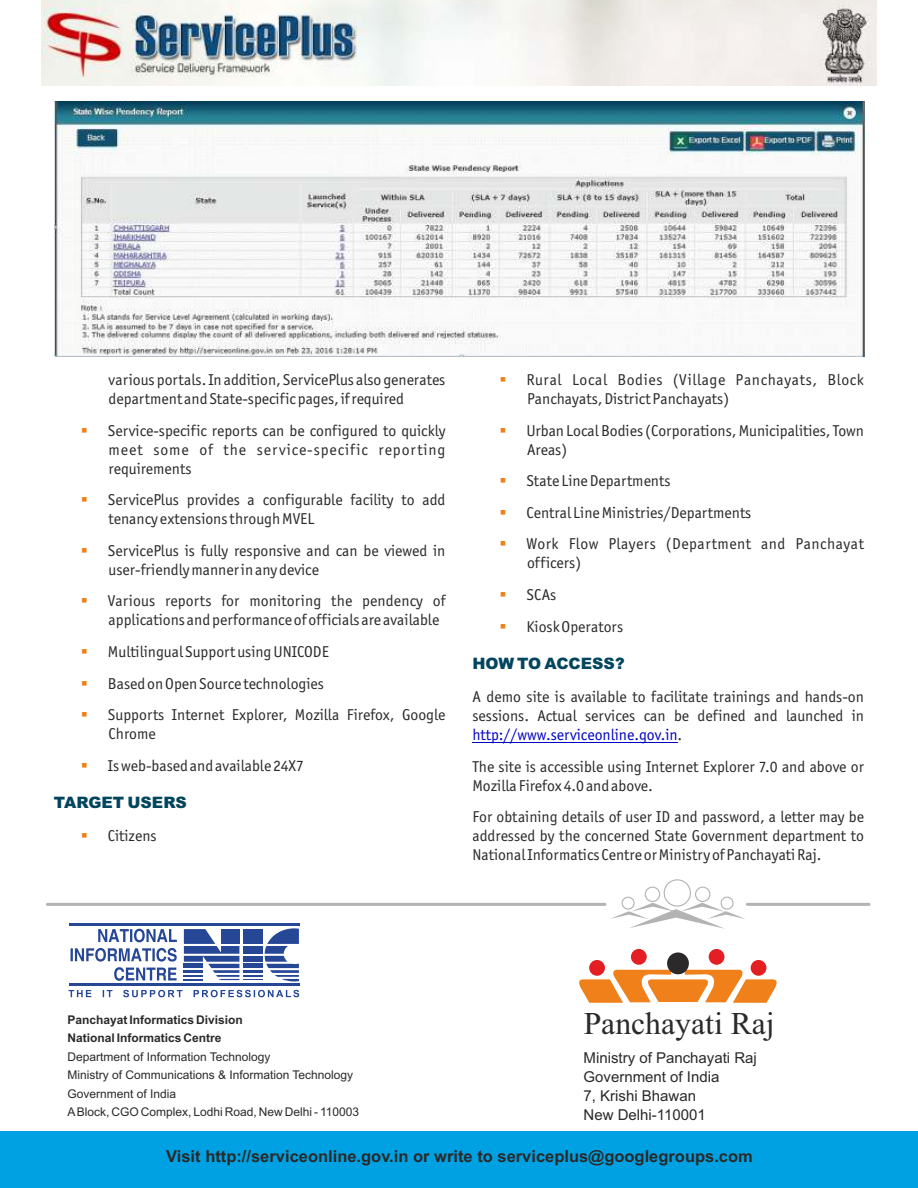
<style>
.page{position:relative;width:918px;height:1188px;background:#fff}
.page>*{position:absolute;margin:0;border:0;box-sizing:border-box;transform-origin:0 0}
.t1{font:31.65px "Times New Roman";color:#2b2929}
.t2{font:700 16.5px "Arial";color:#2b2929}
.t3{font:15.75px/19px "Officina Sans ITCTT Book";color:#2b2929}
.t4{font:15.75px/19px "Officina Sans ITCTT Book";letter-spacing:.04em;color:#2b2929}
.t5{font:15.75px/31.7px "Wingdings";color:#f0801a;text-align:justify}
.t6{font:900 15.75px "Arial";color:#03455e}
.t7{font:900 15.75px "Arial";color:#00455e}
.t8{font:15px/18.9px "Arial";color:#2b2929}
.t9{font:12px/18.5px "Arial";color:#2b2929}
.t10{font:700 12px/18.5px "Arial";color:#2b2929}
.s1{color:#0000c4}
</style>
<div class="page">
<div style="left:0;top:1131px;width:918px;height:57px;background:#00a1e3"></div>
<hr style="left:472px;top:742px;width:206px;height:1px;background:#0000c4">
<hr style="left:70px;top:924px;width:230px;height:2px;background:#264796">
<hr style="left:70px;top:983px;width:230px;height:3px;background:#264796">
<svg style="left:69px;top:990px;width:230px;height:7px"></svg>
<svg style="left:184px;top:928px;width:115px;height:53px"></svg>
<svg style="left:71px;top:929px;width:106px;height:52px"></svg>
<div style="left:589px;top:960px;width:16px;height:16px;background:#e31f24;border-radius:50%"></div>
<div style="left:631px;top:949px;width:16px;height:16px;background:#e31f24;border-radius:50%"></div>
<div style="left:709px;top:949px;width:15px;height:16px;background:#e31f24;border-radius:50%"></div>
<div style="left:751px;top:960px;width:15px;height:16px;background:#e31f24;border-radius:50%"></div>
<svg style="left:579px;top:969px;width:198px;height:34px"></svg>
<div style="left:667px;top:952px;width:22px;height:22px;background:#2b2929;border-radius:50%"></div>
<svg style="left:611px;top:903px;width:134px;height:26px"></svg>
<div style="left:622px;top:897px;width:13px;height:13px;border:1px solid #b3b3b3;border-radius:50%"></div>
<div style="left:721px;top:897px;width:13px;height:13px;border:1px solid #b3b3b3;border-radius:50%"></div>
<div style="left:645px;top:887px;width:15px;height:15px;border:1px solid #b3b3b3;border-radius:50%"></div>
<div style="left:695px;top:887px;width:15px;height:15px;border:1px solid #b3b3b3;border-radius:50%"></div>
<div style="left:664px;top:879px;width:27px;height:28px;border:1px solid #b3b3b3;border-radius:50%"></div>
<hr style="left:47px;top:903px;width:558px;height:3px;background:#b3b3b3">
<hr style="left:747px;top:903px;width:122px;height:3px;background:#b3b3b3">
<img style="left:42px;top:0;width:834px;height:86px">
<img style="left:54px;top:101px;width:810px;height:256px">
<p class="t3" style="left:109px;top:370px;width:338px">various portals. In addition, ServicePlus also generates department and State-specific pages, if required</p>
<p class="t3" style="left:108px;top:421px;width:339px;text-align:justify">Service-specific reports can be configured to quickly meet some of the service-specific reporting requirements</p>
<p class="t3" style="left:108px;top:490px;width:339px">ServicePlus provides a configurable facility to add tenancy extensions through MVEL</p>
<p class="t3" style="left:108px;top:541px;width:339px">ServicePlus is fully responsive and can be viewed in user-friendly manner in any device</p>
<p class="t3" style="left:108px;top:592px;width:339px">Various reports for monitoring the pendency of applications and performance of officials are available</p>
<p class="t3" style="left:108px;top:636px;width:339px;line-height:31.7px">Multilingual Support using UNICODE<br>Based on Open Source technologies<br>Supports Internet Explorer, Mozilla Firefox, Google</p>
<p class="t3" style="left:108px;top:718px;width:198px;line-height:31.7px">Chrome<br>Is web-based and available 24X7</p>
<p class="t5" style="left:81px;top:415px;width:16px">▪</p>
<p class="t5" style="left:81px;top:485px;width:16px">▪</p>
<p class="t5" style="left:81px;top:536px;width:16px">▪</p>
<p class="t5" style="left:81px;top:586px;width:16px">▪</p>
<p class="t5" style="left:81px;top:637px;width:16px">▪ ▪ ▪</p>
<p class="t5" style="left:81px;top:751px;width:16px">▪</p>
<p class="t7" style="left:54px;top:796px;width:135px">TARGET USERS</p>
<p class="t5" style="left:81px;top:821px;width:16px">▪</p>
<p class="t3" style="left:108px;top:827px;width:50px">Citizens</p>
<p class="t5" style="left:500px;top:365px;width:16px">▪</p>
<p class="t5" style="left:500px;top:415px;width:16px">▪</p>
<p class="t5" style="left:500px;top:466px;width:16px">▪ ▪ ▪</p>
<p class="t4" style="left:526px;top:370px;width:339px">Rural Local Bodies (Village Panchayats, Block<br>Panchayats, District Panchayats)</p>
<p class="t3" style="left:526px;top:421px;width:339px">Urban Local Bodies (Corporations, Municipalities, Town<br>Areas)</p>
<p class="t3" style="left:526px;top:465px;width:339px;line-height:31.7px">State Line Departments<br>Central Line Ministries/Departments<br>Work Flow Players (Department and Panchayat</p>
<p class="t3" style="left:526px;top:547px;width:98px;line-height:31.7px">officers)<br>SCAs<br>Kiosk Operators</p>
<p class="t6" style="left:472px;top:657px;width:154px">HOW TO ACCESS?</p>
<p class="t3" style="left:472px;top:687px;width:393px;text-align:justify">A demo site is available to facilitate trainings and hands-on sessions. Actual services can be defined and launched in <span class="s1">http://www.serviceonline.gov.in</span>.</p>
<p class="t3" style="left:472px;top:757px;width:393px">The site is accessible using Internet Explorer 7.0 and above or<br>Mozilla Firefox 4.0 and above.</p>
<p class="t3" style="left:472px;top:808px;width:393px;text-align:justify">For obtaining details of user ID and password, a letter may be addressed by the concerned State Government department to National Informatics Centre or Ministry of Panchayati Raj.</p>
<p class="t10" style="left:67px;top:1012px;width:177px">Panchayat Informatics Division<br>National Informatics Centre</p>
<p class="t9" style="left:67px;top:1048px;width:293px">Department of Information Technology<br>Ministry of Communications &amp; Information Technology Government of India<br>ABlock, CGO Complex, Lodhi Road, New Delhi - 110003</p>
<h1 class="t1" style="left:584px;top:1012px;width:193px">Panchayati Raj</h1>
<p class="t8" style="left:584px;top:1050px;width:175px">Ministry of Panchayati Raj<br>Government of India<br>7, Krishi Bhawan<br>New Delhi-110001</p>
<p class="t2" style="left:166px;top:1150px;width:588px">Visit http://serviceonline.gov.in or write to serviceplus@googlegroups.com</p>
</div>
